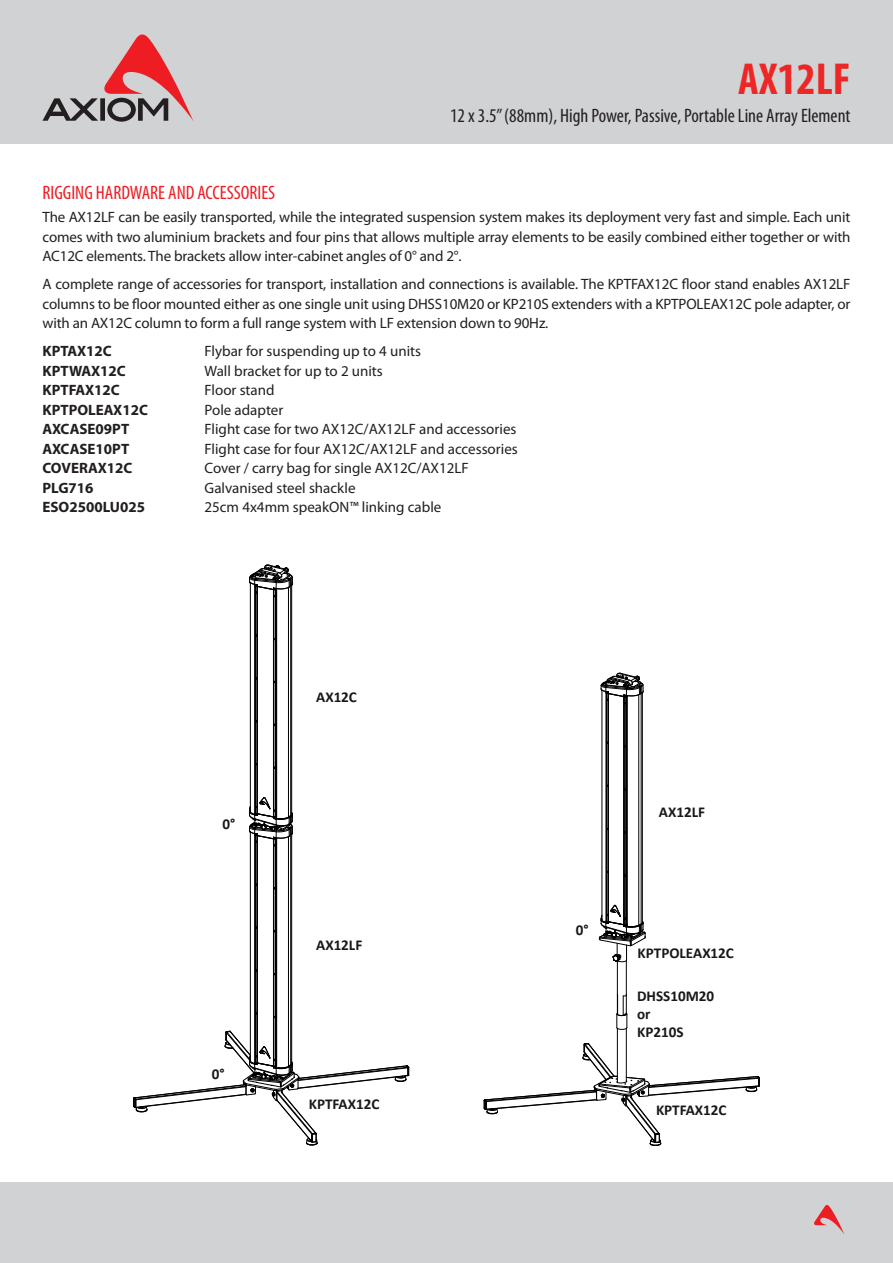
<style>
.page{position:relative;width:893px;height:1263px;background:#fff}
.page>*{position:absolute;margin:0;border:0;box-sizing:border-box;transform-origin:0 0}
.t1{font:700 condensed 45px "Myriad Pro";color:#ed2626}
.t2{font:condensed 19.5px "Myriad Pro";color:#231f20}
.SUBHEADS{font:condensed 19.5px "Myriad Pro";color:#ee1d23}
.t3{font:700 15.15px/18.1px "Calibri";color:#1a171b}
.Body_copy{font:15px/19.5px "Myriad Pro";color:#231f20;text-align:justify}
.Body_copy-2{font:700 15px "Myriad Pro";color:#231f20}
</style>
<div class="page">
<div style="left:0;top:1183px;width:893px;height:80px;background:#d1d2d4"></div>
<div style="left:0;top:0;width:893px;height:143px;background:#d1d2d4"></div>
<svg style="left:43px;top:34px;width:151px;height:88px"></svg>
<svg style="left:814px;top:1205px;width:30px;height:29px"></svg>
<svg style="left:484px;top:1043px;width:276px;height:103px"></svg>
<hr style="left:617px;top:1028px;width:1px;height:54px;background:#000">
<hr style="left:626px;top:1028px;width:1px;height:54px;background:#000">
<hr style="left:617px;top:961px;width:1px;height:34px;background:#000">
<svg style="left:616px;top:993px;width:12px;height:37px"></svg>
<hr style="left:626px;top:961px;width:1px;height:34px;background:#000">
<hr style="left:624px;top:697px;width:1px;height:228px;background:#000">
<hr style="left:608px;top:694px;width:1px;height:227px;background:#000">
<hr style="left:626px;top:697px;width:1px;height:228px;background:#000">
<hr style="left:606px;top:693px;width:1px;height:228px;background:#000">
<hr style="left:602px;top:690px;width:1px;height:230px;background:#000">
<hr style="left:627px;top:696px;width:1px;height:230px;background:#000">
<hr style="left:638px;top:695px;width:1px;height:230px;background:#000">
<hr style="left:641px;top:693px;width:1px;height:231px;background:#000">
<hr style="left:642px;top:693px;width:1px;height:229px;background:#000">
<svg style="left:601px;top:673px;width:43px;height:31px"></svg>
<svg style="left:599px;top:905px;width:47px;height:57px"></svg>
<hr style="left:275px;top:839px;width:1px;height:227px;background:#000">
<hr style="left:273px;top:839px;width:1px;height:227px;background:#000">
<hr style="left:257px;top:836px;width:1px;height:227px;background:#000">
<hr style="left:275px;top:590px;width:1px;height:227px;background:#000">
<hr style="left:273px;top:590px;width:1px;height:227px;background:#000">
<hr style="left:257px;top:586px;width:1px;height:227px;background:#000">
<hr style="left:255px;top:835px;width:1px;height:227px;background:#000">
<hr style="left:250px;top:832px;width:1px;height:228px;background:#000">
<hr style="left:255px;top:586px;width:1px;height:227px;background:#000">
<hr style="left:250px;top:583px;width:1px;height:228px;background:#000">
<hr style="left:276px;top:838px;width:1px;height:229px;background:#000">
<hr style="left:288px;top:837px;width:1px;height:229px;background:#000">
<hr style="left:290px;top:835px;width:1px;height:230px;background:#000">
<hr style="left:291px;top:834px;width:1px;height:229px;background:#000">
<hr style="left:276px;top:589px;width:1px;height:229px;background:#000">
<hr style="left:288px;top:587px;width:1px;height:230px;background:#000">
<hr style="left:290px;top:586px;width:1px;height:229px;background:#000">
<hr style="left:291px;top:585px;width:1px;height:229px;background:#000">
<svg style="left:133px;top:1031px;width:276px;height:114px"></svg>
<svg style="left:249px;top:797px;width:44px;height:50px"></svg>
<svg style="left:249px;top:564px;width:44px;height:33px"></svg>
<h1 class="t1" style="left:738px;top:51px;width:114px">AX12LF</h1>
<h2 class="t2" style="left:450px;top:104px;width:402px">12 x 3.5” (88mm), High Power, Passive, Portable Line Array Element</h2>
<p class="SUBHEADS" style="left:43px;top:180px;width:234px">RIGGING HARDWARE AND ACCESSORIES</p>
<p class="Body_copy" style="left:43px;top:207px;width:809px">The AX12LF can be easily transported, while the integrated suspension system makes its deployment very fast and simple. Each unit comes with two aluminium brackets and four pins that allows multiple array elements to be easily combined either together or with AC12C elements. The brackets allow inter-cabinet angles of 0° and 2°.</p>
<p class="Body_copy" style="left:43px;top:274px;width:809px">A complete range of accessories for transport, installation and connections is available. The KPTFAX12C floor stand enables AX12LF columns to be floor mounted either as one single unit using DHSS10M20 or KP210S extenders with a KPTPOLEAX12C pole adapter, or with an AX12C column to form a full range system with LF extension down to 90Hz.</p>
<p class="Body_copy-2" style="left:43px;top:341px;width:71px">KPTAX12C</p>
<p class="Body_copy" style="left:205px;top:341px;width:218px">Flybar for suspending up to 4 units</p>
<p class="Body_copy-2" style="left:43px;top:361px;width:85px">KPTWAX12C</p>
<p class="Body_copy" style="left:205px;top:361px;width:180px">Wall bracket for up to 2 units</p>
<p class="Body_copy-2" style="left:43px;top:380px;width:79px">KPTFAX12C</p>
<p class="Body_copy" style="left:205px;top:380px;width:72px">Floor stand</p>
<p class="Body_copy-2" style="left:43px;top:400px;width:107px">KPTPOLEAX12C</p>
<p class="Body_copy" style="left:205px;top:400px;width:80px">Pole adapter</p>
<p class="Body_copy-2" style="left:43px;top:419px;width:88px">AXCASE09PT</p>
<p class="Body_copy" style="left:205px;top:419px;width:313px">Flight case for two AX12C/AX12LF and accessories</p>
<p class="Body_copy-2" style="left:43px;top:439px;width:88px">AXCASE10PT</p>
<p class="Body_copy" style="left:205px;top:439px;width:315px">Flight case for four AX12C/AX12LF and accessories</p>
<p class="Body_copy-2" style="left:43px;top:458px;width:91px">COVERAX12C</p>
<p class="Body_copy" style="left:205px;top:458px;width:266px">Cover / carry bag for single AX12C/AX12LF</p>
<p class="Body_copy-2" style="left:43px;top:478px;width:53px">PLG716</p>
<p class="Body_copy" style="left:205px;top:478px;width:153px">Galvanised steel shackle</p>
<p class="Body_copy-2" style="left:43px;top:497px;width:104px">ESO2500LU025</p>
<p class="Body_copy" style="left:205px;top:497px;width:238px">25cm 4x4mm speakON™ linking cable</p>
<p class="t3" style="left:222px;top:815px;width:14px">0°</p>
<p class="t3" style="left:212px;top:1064px;width:14px">0°</p>
<p class="t3" style="left:316px;top:688px;width:42px">AX12C</p>
<p class="t3" style="left:316px;top:936px;width:48px">AX12LF</p>
<p class="t3" style="left:309px;top:1095px;width:72px">KPTFAX12C</p>
<p class="t3" style="left:576px;top:920px;width:14px">0°</p>
<p class="t3" style="left:659px;top:803px;width:48px">AX12LF</p>
<p class="t3" style="left:638px;top:944px;width:98px">KPTPOLEAX12C</p>
<p class="t3" style="left:637px;top:987px;width:79px">DHSS10M20 or<br>KP210S</p>
<p class="t3" style="left:656px;top:1101px;width:72px">KPTFAX12C</p>
</div>
